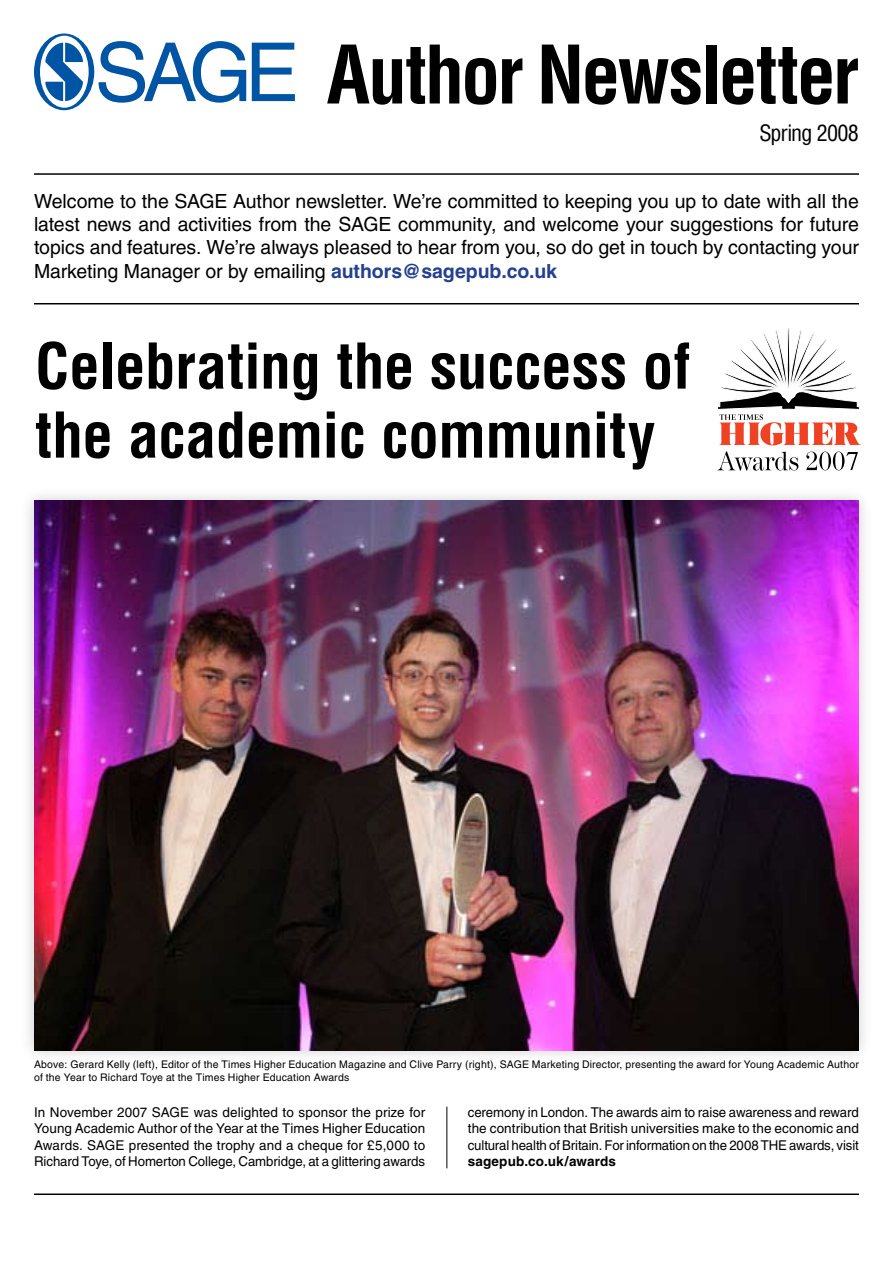
<style>
.page{position:relative;width:893px;height:1263px;background:#fff}
.page>*{position:absolute;margin:0;border:0;box-sizing:border-box;transform-origin:0 0}
.t1{font:700 condensed 78.6px "Helvetica";letter-spacing:-.035em;color:#000}
.t2{font:700 condensed 61.5px/69px "Helvetica";letter-spacing:-.015em;color:#000}
.t3{font:condensed 22.05px "Helvetica";letter-spacing:-.04em;color:#000}
.t4{font:19.5px/23.4px "Helvetica";letter-spacing:-.005em;color:#000;text-align:justify}
.t5{font:13.5px/16.2px "Helvetica";letter-spacing:-.01em;color:#000;text-align:justify}
.t6{font:700 13.5px "Helvetica";letter-spacing:.01em;color:#000}
.t7{font:10.5px/12.6px "Helvetica";letter-spacing:.015em;color:#000}
.s1{font-weight:700;color:#24408f}
</style>
<div class="page">
<svg style="left:717px;top:451px;width:81px;height:20px"></svg>
<svg style="left:806px;top:451px;width:52px;height:19px"></svg>
<svg style="left:718px;top:328px;width:143px;height:117px"></svg>
<div style="left:20px;top:486px;width:853px;height:579px;background:#000;opacity:.2"></div>
<img style="left:34px;top:501px;width:824px;height:549px">
<svg style="left:34px;top:34px;width:212px;height:76px"></svg>
<svg style="left:252px;top:43px;width:43px;height:58px"></svg>
<hr style="left:34px;top:173px;width:825px;height:2px;background:#000">
<hr style="left:446px;top:1107px;width:1px;height:61px;background:#000">
<hr style="left:34px;top:1193px;width:825px;height:2px;background:#000">
<hr style="left:34px;top:303px;width:825px;height:1px;background:#000">
<h1 class="t1" style="left:326px;top:26px;width:534px">Author Newsletter</h1>
<h3 class="t3" style="left:759px;top:119px;width:101px">Spring 2008</h3>
<p class="t4" style="left:34px;top:189px;width:826px">Welcome to the SAGE Author newsletter. We’re committed to keeping you up to date with all the latest news and activities from the SAGE community, and welcome your suggestions for future topics and features. We’re always pleased to hear from you, so do get in touch by contacting your Marketing Manager or by emailing <span class="s1">authors@sagepub.co.uk</span></p>
<h2 class="t2" style="left:35px;top:331px;width:657px">Celebrating the success of the academic community</h2>
<p class="t7" style="left:34px;top:1058px;width:826px">Above: Gerard Kelly (left), Editor of the Times Higher Education Magazine and Clive Parry (right), SAGE Marketing Director, presenting the award for Young Academic Author of the Year to Richard Toye at the Times Higher Education Awards</p>
<p class="t5" style="left:34px;top:1104px;width:393px">In November 2007 SAGE was delighted to sponsor the prize for Young Academic Author of the Year at the Times Higher Education Awards. SAGE presented the trophy and a cheque for £5,000 to Richard Toye, of Homerton College, Cambridge, at a glittering awards</p>
<p class="t5" style="left:468px;top:1104px;width:393px">ceremony in London. The awards aim to raise awareness and reward the contribution that British universities make to the economic and cultural health of Britain. For information on the 2008 THE awards, visit</p>
<p class="t6" style="left:468px;top:1153px;width:150px">sagepub.co.uk/awards</p>
</div>
